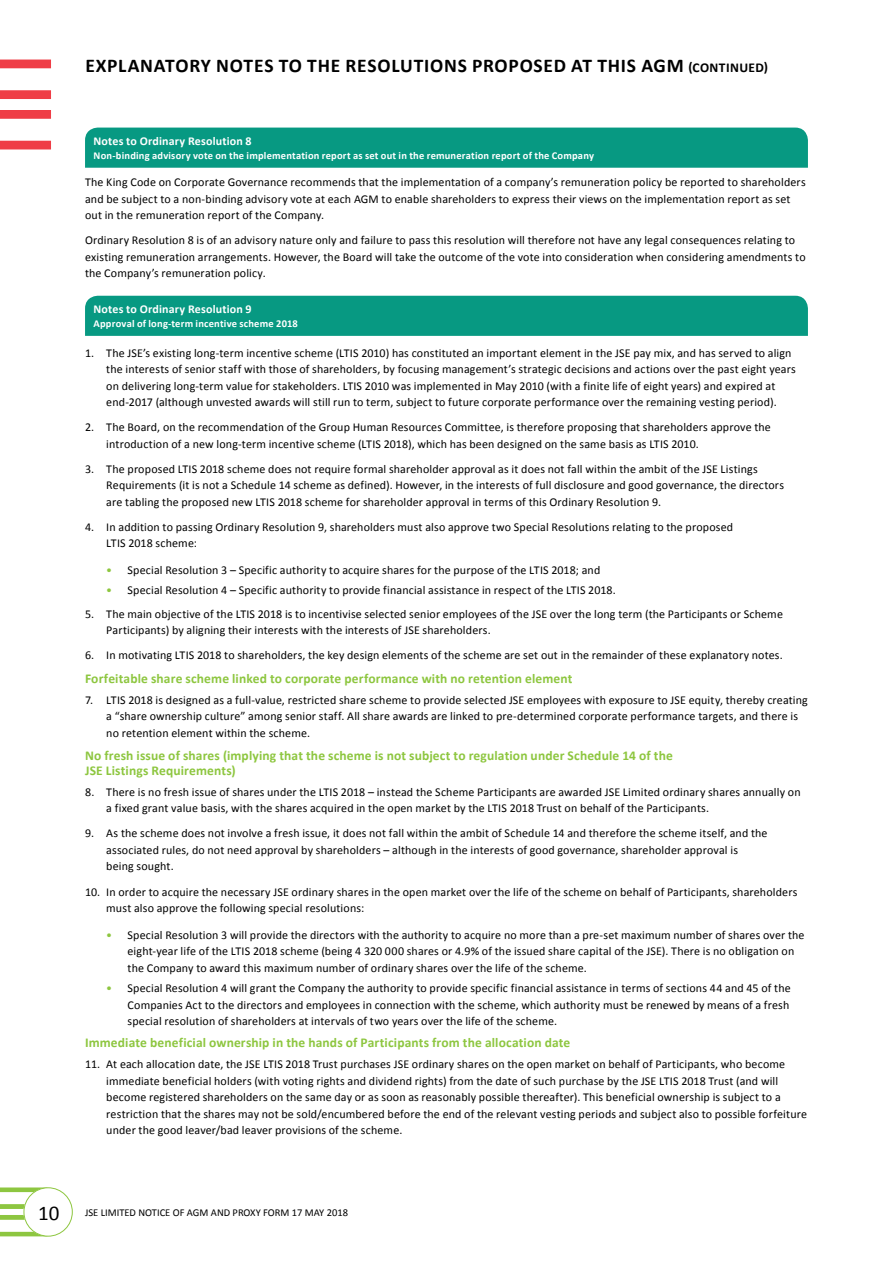
<style>
.page{position:relative;width:893px;height:1263px;background:#fff}
.page>*{position:absolute;margin:0;border:0;box-sizing:border-box;transform-origin:0 0}
.t1{font:700 19.5px "Calibri";letter-spacing:.04em;color:#000}
.t2{font:700 13.5px/15px "Calibri";letter-spacing:.01em;color:#8dc63f}
.t3{font:12px/16.5px "Calibri";letter-spacing:.01em;color:#000}
.t4{font:700 12px "Calibri";letter-spacing:.015em;color:#fff}
.t5{font:700 10.5px "Calibri";letter-spacing:.02em;color:#fff}
.t6{font:10.5px "Calibri";color:#000}
.s1{font-size:13.5px}
.s2{color:#8dc63f}
.s3{font-size:21px}
</style>
<div class="page">
<svg style="left:0;top:1187px;width:43px;height:49px"></svg>
<div style="left:23px;top:1187px;width:50px;height:49px;border:1px solid #8dc63f;border-radius:50%"></div>
<div style="left:85px;top:128px;width:723px;height:40px;background:#079982"></div>
<div style="left:85px;top:296px;width:723px;height:40px;background:#079982"></div>
<svg style="left:0;top:60px;width:51px;height:89px"></svg>
<h1 class="t1" style="left:85px;top:53px;width:684px">EXPLANATORY NOTES TO THE RESOLUTIONS PROPOSED AT THIS AGM <span class="s1">(CONTINUED)</span></h1>
<p class="t4" style="left:94px;top:133px;width:160px">Notes to Ordinary Resolution 8</p>
<p class="t5" style="left:94px;top:149px;width:502px">Non-binding advisory vote on the implementation report as set out in the remuneration report of the Company</p>
<p class="t3" style="left:85px;top:174px;width:722px">The King Code on Corporate Governance recommends that the implementation of a company’s remuneration policy be reported to shareholders and be subject to a non-binding advisory vote at each AGM to enable shareholders to express their views on the implementation report as set out in the remuneration report of the Company.</p>
<p class="t3" style="left:85px;top:232px;width:722px">Ordinary Resolution 8 is of an advisory nature only and failure to pass this resolution will therefore not have any legal consequences relating to existing remuneration arrangements. However, the Board will take the outcome of the vote into consideration when considering amendments to the Company’s remuneration policy.</p>
<p class="t4" style="left:94px;top:302px;width:160px">Notes to Ordinary Resolution 9</p>
<p class="t5" style="left:94px;top:317px;width:206px">Approval of long-term incentive scheme 2018</p>
<p class="t3" style="left:106px;top:344px;width:691px;text-indent:-21px">1. The JSE’s existing long-term incentive scheme (LTIS 2010) has constituted an important element in the JSE pay mix, and has served to align the interests of senior staff with those of shareholders, by focusing management’s strategic decisions and actions over the past eight years on delivering long-term value for stakeholders. LTIS 2010 was implemented in May 2010 (with a finite life of eight years) and expired at end-2017 (although unvested awards will still run to term, subject to future corporate performance over the remaining vesting period).</p>
<p class="t3" style="left:106px;top:419px;width:666px;text-indent:-21px">2. The Board, on the recommendation of the Group Human Resources Committee, is therefore proposing that shareholders approve the introduction of a new long-term incentive scheme (LTIS 2018), which has been designed on the same basis as LTIS 2010.</p>
<p class="t3" style="left:106px;top:460px;width:679px;text-indent:-21px">3. The proposed LTIS 2018 scheme does not require formal shareholder approval as it does not fall within the ambit of the JSE Listings<br>Requirements (it is not a Schedule 14 scheme as defined). However, in the interests of full disclosure and good governance, the directors are tabling the proposed new LTIS 2018 scheme for shareholder approval in terms of this Ordinary Resolution 9.</p>
<p class="t3" style="left:106px;top:518px;width:628px;text-indent:-21px">4. In addition to passing Ordinary Resolution 9, shareholders must also approve two Special Resolutions relating to the proposed<br>LTIS 2018 scheme:</p>
<p class="t3" style="left:106px;top:561px;width:495px"><span class="s2">•</span> Special Resolution 3 – Specific authority to acquire shares for the purpose of the LTIS 2018; and</p>
<p class="t3" style="left:106px;top:582px;width:511px"><span class="s2">•</span> Special Resolution 4 – Specific authority to provide financial assistance in respect of the LTIS 2018.</p>
<p class="t3" style="left:106px;top:606px;width:678px;text-indent:-21px">5. The main objective of the LTIS 2018 is to incentivise selected senior employees of the JSE over the long term (the Participants or Scheme<br>Participants) by aligning their interests with the interests of JSE shareholders.</p>
<p class="t3" style="left:85px;top:647px;width:699px">6. In motivating LTIS 2018 to shareholders, the key design elements of the scheme are set out in the remainder of these explanatory notes.</p>
<p class="t2" style="left:85px;top:671px;width:489px">Forfeitable share scheme linked to corporate performance with no retention element</p>
<p class="t3" style="left:106px;top:691px;width:703px;text-indent:-21px">7. LTIS 2018 is designed as a full-value, restricted share scheme to provide selected JSE employees with exposure to JSE equity, thereby creating a “share ownership culture” among senior staff. All share awards are linked to pre-determined corporate performance targets, and there is no retention element within the scheme.</p>
<p class="t2" style="left:85px;top:748px;width:589px">No fresh issue of shares (implying that the scheme is not subject to regulation under Schedule 14 of the<br>JSE Listings Requirements)</p>
<p class="t3" style="left:106px;top:784px;width:696px;text-indent:-21px">8. There is no fresh issue of shares under the LTIS 2018 – instead the Scheme Participants are awarded JSE Limited ordinary shares annually on a fixed grant value basis, with the shares acquired in the open market by the LTIS 2018 Trust on behalf of the Participants.</p>
<p class="t3" style="left:106px;top:825px;width:663px;text-indent:-21px">9. As the scheme does not involve a fresh issue, it does not fall within the ambit of Schedule 14 and therefore the scheme itself, and the associated rules, do not need approval by shareholders – although in the interests of good governance, shareholder approval is being sought.</p>
<p class="t3" style="left:106px;top:883px;width:693px;text-indent:-21px">10. In order to acquire the necessary JSE ordinary shares in the open market over the life of the scheme on behalf of Participants, shareholders must also approve the following special resolutions:</p>
<p class="t3" style="left:128px;top:926px;width:678px;text-indent:-21px"><span class="s2">•</span> Special Resolution 3 will provide the directors with the authority to acquire no more than a pre-set maximum number of shares over the eight-year life of the LTIS 2018 scheme (being 4 320 000 shares or 4.9% of the issued share capital of the JSE). There is no obligation on the Company to award this maximum number of ordinary shares over the life of the scheme.</p>
<p class="t3" style="left:128px;top:980px;width:665px;text-align:justify;text-indent:-21px"><span class="s2">•</span> Special Resolution 4 will grant the Company the authority to provide specific financial assistance in terms of sections 44 and 45 of the Companies Act to the directors and employees in connection with the scheme, which authority must be renewed by means of a fresh special resolution of shareholders at intervals of two years over the life of the scheme.</p>
<p class="t2" style="left:85px;top:1035px;width:487px">Immediate beneficial ownership in the hands of Participants from the allocation date</p>
<p class="t3" style="left:106px;top:1056px;width:702px;text-indent:-21px">11. At each allocation date, the JSE LTIS 2018 Trust purchases JSE ordinary shares on the open market on behalf of Participants, who become immediate beneficial holders (with voting rights and dividend rights) from the date of such purchase by the JSE LTIS 2018 Trust (and will become registered shareholders on the same day or as soon as reasonably possible thereafter). This beneficial ownership is subject to a restriction that the shares may not be sold/encumbered before the end of the relevant vesting periods and subject also to possible forfeiture under the good leaver/bad leaver provisions of the scheme.</p>
<p class="t6" style="left:38px;top:1206px;width:311px"><span class="s3">10</span> JSE LIMITED NOTICE OF AGM AND PROXY FORM 17 MAY 2018</p>
</div>
